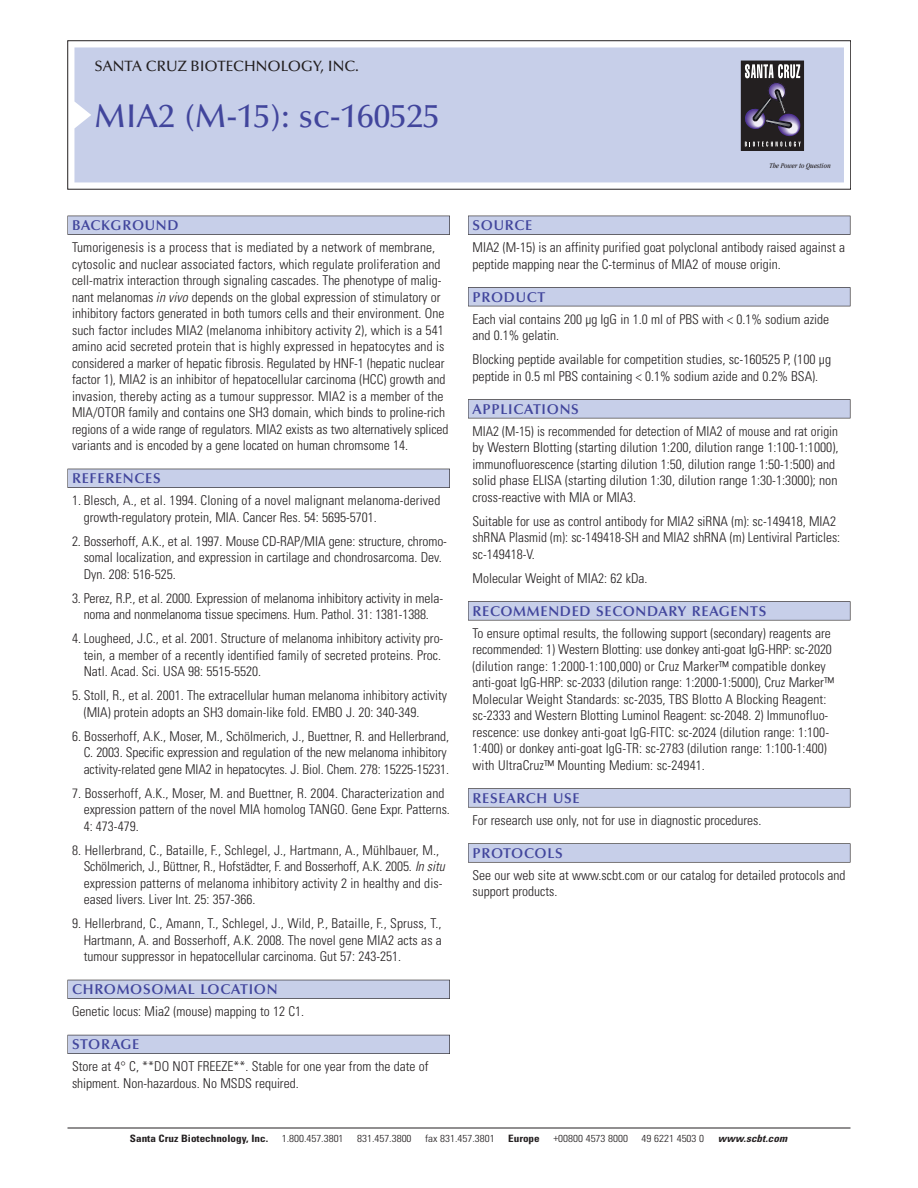
<style>
.page{position:relative;width:918px;height:1188px;background:#fff}
.page>*{position:absolute;margin:0;border:0;box-sizing:border-box;transform-origin:0 0}
.t1{font:500 33px "Optima";color:#41459c}
.t2{font:500 15px "Optima";color:#231f20}
.t3{font:600 14.25px "Optima";letter-spacing:.05em;color:#41459c}
.t4{font:300 condensed 13.5px/16.5px "Univers";color:#231f20}
.t5{font:300 condensed 10.2px "Univers";color:#231f20;scale:1.1 1}
.t6{font:700 condensed 10.2px "Univers";color:#231f20;scale:1.1 1}
.t7{font:italic 700 condensed 10.2px "Univers";color:#231f20;scale:1.1 1}
.t8{font:italic condensed 7.5px "Garamond";color:#231f20}
.s1{font-style:italic}
</style>
<div class="page">
<div style="left:74px;top:47px;width:770px;height:135px;background:#c7cfe9"></div>
<div style="left:741px;top:61px;width:62px;height:89px;background:#231f20"></div>
<div style="left:741px;top:61px;width:63px;height:90px;border:1px solid #231f20"></div>
<svg style="left:741px;top:64px;width:64px;height:83px"></svg>
<div style="left:68px;top:216px;width:382px;height:19px;background:#64636a"></div>
<div style="left:68px;top:216px;width:381px;height:18px;background:#c7cfe9"></div>
<div style="left:68px;top:469px;width:382px;height:19px;background:#62626a"></div>
<div style="left:68px;top:469px;width:381px;height:18px;background:#c7cfe9"></div>
<div style="left:68px;top:980px;width:382px;height:19px;background:#63636c"></div>
<div style="left:68px;top:980px;width:381px;height:18px;background:#c7cfe9"></div>
<div style="left:68px;top:1035px;width:382px;height:19px;background:#63646e"></div>
<div style="left:68px;top:1035px;width:381px;height:18px;background:#c7cfe9"></div>
<div style="left:468px;top:216px;width:382px;height:19px;background:#64636a"></div>
<div style="left:468px;top:216px;width:382px;height:18px;background:#c7cfe9"></div>
<div style="left:468px;top:287px;width:382px;height:19px;background:#64636a"></div>
<div style="left:468px;top:288px;width:382px;height:18px;background:#c7cfe9"></div>
<div style="left:468px;top:399px;width:382px;height:19px;background:#67666b"></div>
<div style="left:468px;top:400px;width:382px;height:18px;background:#c7cfe9"></div>
<div style="left:468px;top:601px;width:382px;height:19px;background:#6b696e"></div>
<div style="left:468px;top:602px;width:382px;height:18px;background:#c7cfe9"></div>
<svg style="left:468px;top:788px;width:382px;height:20px"></svg>
<div style="left:468px;top:789px;width:382px;height:18px;background:#c7cfe9"></div>
<div style="left:468px;top:843px;width:382px;height:20px;background:#7a7879"></div>
<div style="left:468px;top:844px;width:382px;height:18px;background:#c7cfe9"></div>
<hr style="left:68px;top:1128px;width:782px;height:1px;background:#231f20">
<p class="t2" style="left:94px;top:60px;width:266px">SANTA CRUZ BIOTECHNOLOGY, INC.</p>
<h1 class="t1" style="left:94px;top:102px;width:347px">MIA2 (M-15): sc-160525</h1>
<p class="t3" style="left:72px;top:219px;width:108px">BACKGROUND</p>
<p class="t4" style="left:72px;top:240px;width:378px">Tumorigenesis is a process that is mediated by a network of membrane, cytosolic and nuclear associated factors, which regulate proliferation and cell-matrix interaction through signaling cascades. The phenotype of malig&shy;nant melanomas <span class="s1">in vivo</span>depends on the global expression of stimulatory or inhibitory factors generated in both tumors cells and their environment. One such factor includes MIA2 (melanoma inhibitory activity 2), which is a 541 amino acid secreted protein that is highly expressed in hepatocytes and is considered a marker of hepatic fibrosis. Regulated by HNF-1 (hepatic nuclear factor 1), MIA2 is an inhibitor of hepatocellular carcinoma (HCC) growth and invasion, thereby acting as a tumour suppressor. MIA2 is a member of the MIA/OTOR family and contains one SH3 domain, which binds to proline-rich regions of a wide range of regulators. MIA2 exists as two alternatively spliced variants and is encoded by a gene located on human chromsome 14.</p>
<p class="t3" style="left:72px;top:472px;width:90px">REFERENCES</p>
<p class="t4" style="left:84px;top:493px;width:358px;text-indent:-12px">1. Blesch, A., et al. 1994. Cloning of a novel malignant melanoma-derived growth-regulatory protein, MIA. Cancer Res. 54: 5695-5701.</p>
<p class="t4" style="left:84px;top:534px;width:365px;text-indent:-12px">2. Bosserhoff, A.K., et al. 1997. Mouse CD-RAP/MIA gene: structure, chromo&shy;somal localization, and expression in cartilage and chondrosarcoma. Dev.<br>Dyn. 208: 516-525.</p>
<p class="t4" style="left:72px;top:591px;width:373px;text-align:center">3. Perez, R.P., et al. 2000. Expression of melanoma inhibitory activity in mela&shy;noma and nonmelanoma tissue specimens. Hum. Pathol. 31: 1381-1388.</p>
<p class="t4" style="left:84px;top:631px;width:361px;text-indent:-12px">4. Lougheed, J.C., et al. 2001. Structure of melanoma inhibitory activity pro&shy;tein, a member of a recently identified family of secreted proteins. Proc.<br>Natl. Acad. Sci. USA 98: 5515-5520.</p>
<p class="t4" style="left:84px;top:688px;width:365px;text-indent:-12px">5. Stoll, R., et al. 2001. The extracellular human melanoma inhibitory activity (MIA) protein adopts an SH3 domain-like fold. EMBO J. 20: 340-349.</p>
<p class="t4" style="left:84px;top:729px;width:367px;text-indent:-12px">6. Bosserhoff, A.K., Moser, M., Schölmerich, J., Buettner, R. and Hellerbrand,<br>C. 2003. Specific expression and regulation of the new melanoma inhibitory activity-related gene MIA2 in hepatocytes. J. Biol. Chem. 278: 15225-15231.</p>
<p class="t4" style="left:84px;top:786px;width:368px;text-indent:-12px">7. Bosserhoff, A.K., Moser, M. and Buettner, R. 2004. Characterization and expression pattern of the novel MIA homolog TANGO. Gene Expr. Patterns.<br>4: 473-479.</p>
<p class="t4" style="left:84px;top:843px;width:365px;text-indent:-12px">8. Hellerbrand, C., Bataille, F., Schlegel, J., Hartmann, A., Mühlbauer, M., Schölmerich, J., Büttner, R., Hofstädter, F. and Bosserhoff, A.K. 2005. <span class="s1">In situ </span>expression patterns of melanoma inhibitory activity 2 in healthy and dis&shy;eased livers. Liver Int. 25: 357-366.</p>
<p class="t4" style="left:84px;top:916px;width:360px;text-align:justify;text-indent:-12px">9. Hellerbrand, C., Amann, T., Schlegel, J., Wild, P., Bataille, F., Spruss, T., Hartmann, A. and Bosserhoff, A.K. 2008. The novel gene MIA2 acts as a tumour suppressor in hepatocellular carcinoma. Gut 57: 243-251.</p>
<p class="t3" style="left:72px;top:983px;width:207px">CHROMOSOMAL LOCATION</p>
<p class="t4" style="left:72px;top:1005px;width:234px">Genetic locus: Mia2 (mouse) mapping to 12 C1.</p>
<p class="t3" style="left:72px;top:1038px;width:69px">STORAGE</p>
<p class="t4" style="left:72px;top:1060px;width:358px">Store at 4° C, **DO NOT FREEZE**. Stable for one year from the date of shipment. Non-hazardous. No MSDS required.</p>
<p class="t8" style="left:769px;top:163px;width:63px">The Power to Question</p>
<p class="t3" style="left:473px;top:219px;width:61px">SOURCE</p>
<p class="t4" style="left:473px;top:240px;width:374px">MIA2 (M-15) is an affinity purified goat polyclonal antibody raised against a peptide mapping near the C-terminus of MIA2 of mouse origin.</p>
<p class="t3" style="left:473px;top:291px;width:74px">PRODUCT</p>
<p class="t4" style="left:473px;top:312px;width:358px">Each vial contains 200 µg IgG in 1.0 ml of PBS with &lt; 0.1% sodium azide and 0.1% gelatin.</p>
<p class="t4" style="left:473px;top:352px;width:360px">Blocking peptide available for competition studies, sc-160525 P, (100 µg peptide in 0.5 ml PBS containing &lt; 0.1% sodium azide and 0.2% BSA).</p>
<p class="t3" style="left:473px;top:403px;width:108px">APPLICATIONS</p>
<p class="t4" style="left:473px;top:424px;width:367px">MIA2 (M-15) is recommended for detection of MIA2 of mouse and rat origin by Western Blotting (starting dilution 1:200, dilution range 1:100-1:1000), immunofluorescence (starting dilution 1:50, dilution range 1:50-1:500) and solid phase ELISA (starting dilution 1:30, dilution range 1:30-1:3000); non cross-reactive with MIA or MIA3.</p>
<p class="t4" style="left:473px;top:514px;width:369px">Suitable for use as control antibody for MIA2 siRNA (m): sc-149418, MIA2 shRNA Plasmid (m): sc-149418-SH and MIA2 shRNA (m) Lentiviral Particles: sc-149418-V.</p>
<p class="t4" style="left:473px;top:571px;width:177px">Molecular Weight of MIA2: 62 kDa.</p>
<p class="t3" style="left:473px;top:605px;width:295px">RECOMMENDED SECONDARY REAGENTS</p>
<p class="t4" style="left:473px;top:626px;width:363px">To ensure optimal results, the following support (secondary) reagents are recommended: 1) Western Blotting: use donkey anti-goat IgG-HRP: sc-2020 (dilution range: 1:2000-1:100,000) or Cruz Marker™ compatible donkey anti-goat IgG-HRP: sc-2033 (dilution range: 1:2000-1:5000), Cruz Marker™ Molecular Weight Standards: sc-2035, TBS Blotto A Blocking Reagent: sc-2333 and Western Blotting Luminol Reagent: sc-2048. 2) Immunofluo&shy;rescence: use donkey anti-goat IgG-FITC: sc-2024 (dilution range: 1:100- 1:400) or donkey anti-goat IgG-TR: sc-2783 (dilution range: 1:100-1:400) with UltraCruz™ Mounting Medium: sc-24941.</p>
<p class="t3" style="left:473px;top:792px;width:109px">RESEARCH USE</p>
<p class="t4" style="left:473px;top:813px;width:290px">For research use only, not for use in diagnostic procedures.</p>
<p class="t3" style="left:473px;top:847px;width:92px">PROTOCOLS</p>
<p class="t4" style="left:473px;top:868px;width:375px">See our web site at www.scbt.com or our catalog for detailed protocols and support products.</p>
<p class="t6" style="left:130px;top:1135px;width:127px">Santa Cruz Biotechnology, Inc.</p>
<p class="t5" style="left:282px;top:1135px;width:58px">1.800.457.3801</p>
<p class="t5" style="left:357px;top:1135px;width:51px">831.457.3800</p>
<p class="t5" style="left:425px;top:1135px;width:65px">fax 831.457.3801</p>
<p class="t6" style="left:508px;top:1135px;width:30px">Europe</p>
<p class="t5" style="left:553px;top:1135px;width:69px">+00800 4573 8000</p>
<p class="t5" style="left:642px;top:1135px;width:58px">49 6221 4503 0</p>
<p class="t7" style="left:718px;top:1135px;width:67px">www.scbt.com</p>
</div>
